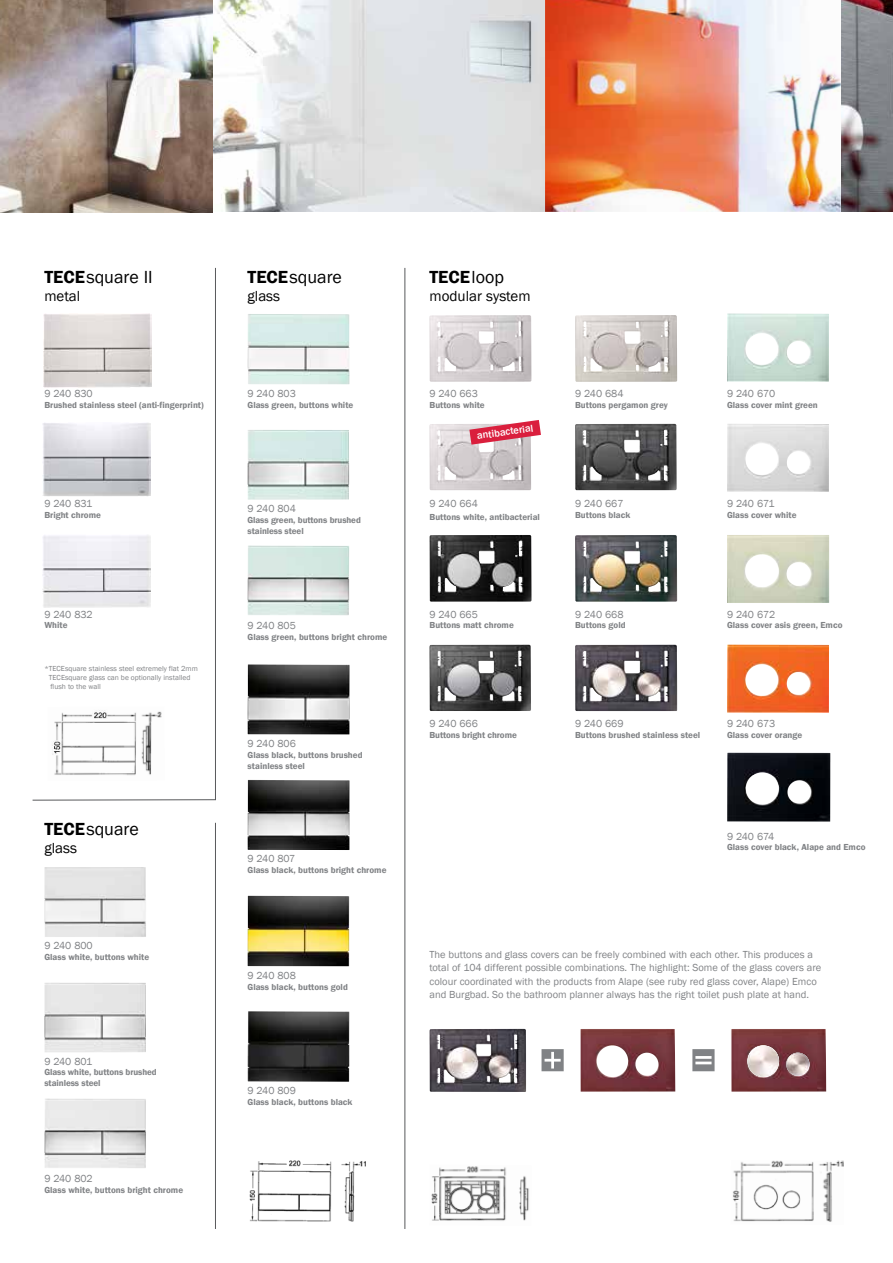
<style>
.page{position:relative;width:893px;height:1263px;background:#fff}
.page>*{position:absolute;margin:0;border:0;box-sizing:border-box;transform-origin:0 0}
.t1{font:18px "Franklin Gothic";color:#000}
.t2{font:600 18px "Franklin Gothic";color:#000}
.t3{font:15px "Franklin Gothic";color:#000}
.t4{font:10.5px/13.5px "Franklin Gothic";color:#808285}
.t5{font:500 10.5px "Franklin Gothic";color:#fff}
.t6{font:600 9px/10.8px "Franklin Gothic";color:#808285}
.t7{font:7.5px/9px "Franklin Gothic";color:#808285}
.s1{font-weight:600}
.s2{font-weight:400}
</style>
<div class="page">
<img style="left:212px;top:0;width:333px;height:212px">
<img style="left:44px;top:867px;width:102px;height:70px">
<img style="left:44px;top:983px;width:102px;height:69px">
<img style="left:44px;top:1098px;width:102px;height:70px">
<img style="left:248px;top:314px;width:102px;height:70px">
<img style="left:248px;top:430px;width:101px;height:70px">
<img style="left:248px;top:545px;width:101px;height:70px">
<img style="left:248px;top:664px;width:102px;height:70px">
<img style="left:248px;top:780px;width:102px;height:70px">
<img style="left:248px;top:896px;width:101px;height:70px">
<img style="left:248px;top:1011px;width:101px;height:71px">
<img style="left:841px;top:0;width:52px;height:212px">
<img style="left:545px;top:0;width:296px;height:212px">
<img style="left:727px;top:314px;width:102px;height:68px">
<img style="left:727px;top:424px;width:102px;height:68px">
<img style="left:727px;top:535px;width:102px;height:68px">
<img style="left:727px;top:645px;width:102px;height:68px">
<img style="left:727px;top:753px;width:103px;height:68px">
<img style="left:733px;top:1030px;width:92px;height:61px">
<div style="left:731px;top:1028px;width:96px;height:65px;border:1px solid #fff"></div>
<img style="left:747px;top:1045px;width:32px;height:32px;border-radius:16px">
<img style="left:582px;top:1030px;width:92px;height:61px">
<div style="left:580px;top:1028px;width:96px;height:65px;border:1px solid #fff"></div>
<img style="left:430px;top:1029px;width:96px;height:63px">
<svg style="left:541px;top:1049px;width:23px;height:22px"></svg>
<svg style="left:692px;top:1049px;width:23px;height:22px"></svg>
<img style="left:786px;top:1053px;width:23px;height:23px;border-radius:12px">
<img style="left:0;top:0;width:212px;height:213px">
<img style="left:733px;top:1160px;width:111px;height:62px">
<img style="left:431px;top:1166px;width:98px;height:55px">
<img style="left:249px;top:1160px;width:117px;height:62px">
<img style="left:575px;top:535px;width:102px;height:67px">
<img style="left:575px;top:645px;width:102px;height:66px">
<img style="left:575px;top:315px;width:102px;height:67px">
<img style="left:575px;top:424px;width:102px;height:66px">
<img style="left:429px;top:315px;width:102px;height:67px">
<img style="left:429px;top:424px;width:102px;height:66px">
<img style="left:429px;top:535px;width:102px;height:67px">
<img style="left:429px;top:645px;width:102px;height:66px">
<svg style="left:469px;top:420px;width:72px;height:25px"></svg>
<hr style="left:404px;top:268px;width:1px;height:961px;background:#58595b">
<svg style="left:32px;top:267px;width:184px;height:534px"></svg>
<hr style="left:215px;top:823px;width:1px;height:406px;background:#58595b">
<img style="left:47px;top:706px;width:118px;height:75px">
<img style="left:93px;top:710px;width:14px;height:9px">
<img style="left:52px;top:740px;width:9px;height:15px">
<img style="left:43px;top:422px;width:107px;height:74px">
<img style="left:44px;top:314px;width:107px;height:74px">
<img style="left:43px;top:534px;width:107px;height:74px">
<h1 class="t1" style="left:44px;top:266px;width:110px"><span class="s1">TECE</span>square II</h1>
<h2 class="t3" style="left:44px;top:287px;width:37px">metal</h2>
<p class="t4" style="left:44px;top:387px;width:50px">9 240 830</p>
<p class="t6" style="left:44px;top:399px;width:161px">Brushed stainless steel (anti-fingerprint)</p>
<p class="t4" style="left:44px;top:497px;width:49px">9 240 831</p>
<p class="t6" style="left:44px;top:509px;width:58px">Bright chrome</p>
<p class="t4" style="left:44px;top:607px;width:50px">9 240 832</p>
<p class="t6" style="left:44px;top:620px;width:25px">White</p>
<p class="t7" style="left:49px;top:665px;width:150px;text-indent:-4px">*TECEsquare stainless steel extremely flat 2mm<br>TECEsquare glass can be optionally installed flush to the wall</p>
<h1 class="t1" style="left:44px;top:818px;width:96px"><span class="s1">TECE</span>square</h1>
<h2 class="t3" style="left:44px;top:839px;width:34px">glass</h2>
<p class="t4" style="left:44px;top:939px;width:50px">9 240 800</p>
<p class="t6" style="left:44px;top:952px;width:106px">Glass white, buttons white</p>
<p class="t4" style="left:44px;top:1054px;width:50px">9 240 801</p>
<p class="t6" style="left:44px;top:1067px;width:114px">Glass white, buttons brushed stainless steel</p>
<p class="t4" style="left:44px;top:1172px;width:50px">9 240 802</p>
<p class="t6" style="left:44px;top:1185px;width:140px">Glass white, buttons bright chrome</p>
<h1 class="t1" style="left:248px;top:266px;width:96px"><span class="s1">TECE</span>square</h1>
<h2 class="t3" style="left:248px;top:287px;width:34px">glass</h2>
<p class="t4" style="left:248px;top:387px;width:50px">9 240 803</p>
<p class="t6" style="left:248px;top:400px;width:107px">Glass green, buttons white</p>
<p class="t4" style="left:248px;top:502px;width:50px">9 240 804</p>
<p class="t6" style="left:248px;top:515px;width:115px">Glass green, buttons brushed stainless steel</p>
<p class="t4" style="left:248px;top:619px;width:50px">9 240 805</p>
<p class="t6" style="left:248px;top:631px;width:141px">Glass green, buttons bright chrome</p>
<p class="t4" style="left:248px;top:737px;width:50px">9 240 806</p>
<p class="t6" style="left:248px;top:749px;width:116px">Glass black, buttons brushed stainless steel</p>
<p class="t4" style="left:248px;top:852px;width:49px">9 240 807</p>
<p class="t6" style="left:248px;top:864px;width:140px">Glass black, buttons bright chrome</p>
<p class="t4" style="left:248px;top:969px;width:50px">9 240 808</p>
<p class="t6" style="left:248px;top:982px;width:102px">Glass black, buttons gold</p>
<p class="t4" style="left:248px;top:1084px;width:50px">9 240 809</p>
<p class="t6" style="left:248px;top:1097px;width:106px">Glass black, buttons black</p>
<h1 class="t2" style="left:429px;top:266px;width:76px">TECE<span class="s2">loop</span></h1>
<h2 class="t3" style="left:429px;top:287px;width:103px">modular system</h2>
<p class="t4" style="left:429px;top:387px;width:50px">9 240 663</p>
<p class="t6" style="left:429px;top:399px;width:57px">Buttons white</p>
<p class="t5" style="left:476px;top:429px;width:58px;rotate:-8deg">antibacterial</p>
<p class="t4" style="left:429px;top:497px;width:50px">9 240 664</p>
<p class="t6" style="left:429px;top:511px;width:112px">Buttons white, antibacterial</p>
<p class="t4" style="left:429px;top:607px;width:50px">9 240 665</p>
<p class="t6" style="left:429px;top:620px;width:86px">Buttons matt chrome</p>
<p class="t4" style="left:429px;top:717px;width:50px">9 240 666</p>
<p class="t6" style="left:429px;top:729px;width:89px">Buttons bright chrome</p>
<p class="t4" style="left:575px;top:387px;width:50px">9 240 684</p>
<p class="t6" style="left:575px;top:399px;width:94px">Buttons pergamon grey</p>
<p class="t4" style="left:575px;top:497px;width:50px">9 240 667</p>
<p class="t6" style="left:575px;top:509px;width:57px">Buttons black</p>
<p class="t4" style="left:727px;top:387px;width:50px">9 240 670</p>
<p class="t6" style="left:727px;top:399px;width:92px">Glass cover mint green</p>
<p class="t4" style="left:727px;top:497px;width:49px">9 240 671</p>
<p class="t6" style="left:727px;top:509px;width:71px">Glass cover white</p>
<p class="t4" style="left:575px;top:607px;width:50px">9 240 668</p>
<p class="t6" style="left:575px;top:620px;width:52px">Buttons gold</p>
<p class="t4" style="left:727px;top:607px;width:50px">9 240 672</p>
<p class="t6" style="left:727px;top:620px;width:117px">Glass cover asis green, Emco</p>
<p class="t4" style="left:575px;top:717px;width:50px">9 240 669</p>
<p class="t6" style="left:575px;top:729px;width:127px">Buttons brushed stainless steel</p>
<p class="t4" style="left:727px;top:717px;width:50px">9 240 673</p>
<p class="t6" style="left:727px;top:729px;width:77px">Glass cover orange</p>
<p class="t4" style="left:727px;top:829px;width:49px">9 240 674</p>
<p class="t6" style="left:727px;top:842px;width:140px">Glass cover black, Alape and Emco</p>
<p class="t4" style="left:429px;top:947px;width:393px">The buttons and glass covers can be freely combined with each other. This produces a total of 104 different possible combinations. The highlight: Some of the glass covers are colour coordinated with the products from Alape (see ruby red glass cover, Alape) Emco and Burgbad. So the bathroom planner always has the right toilet push plate at hand.</p>
</div>
